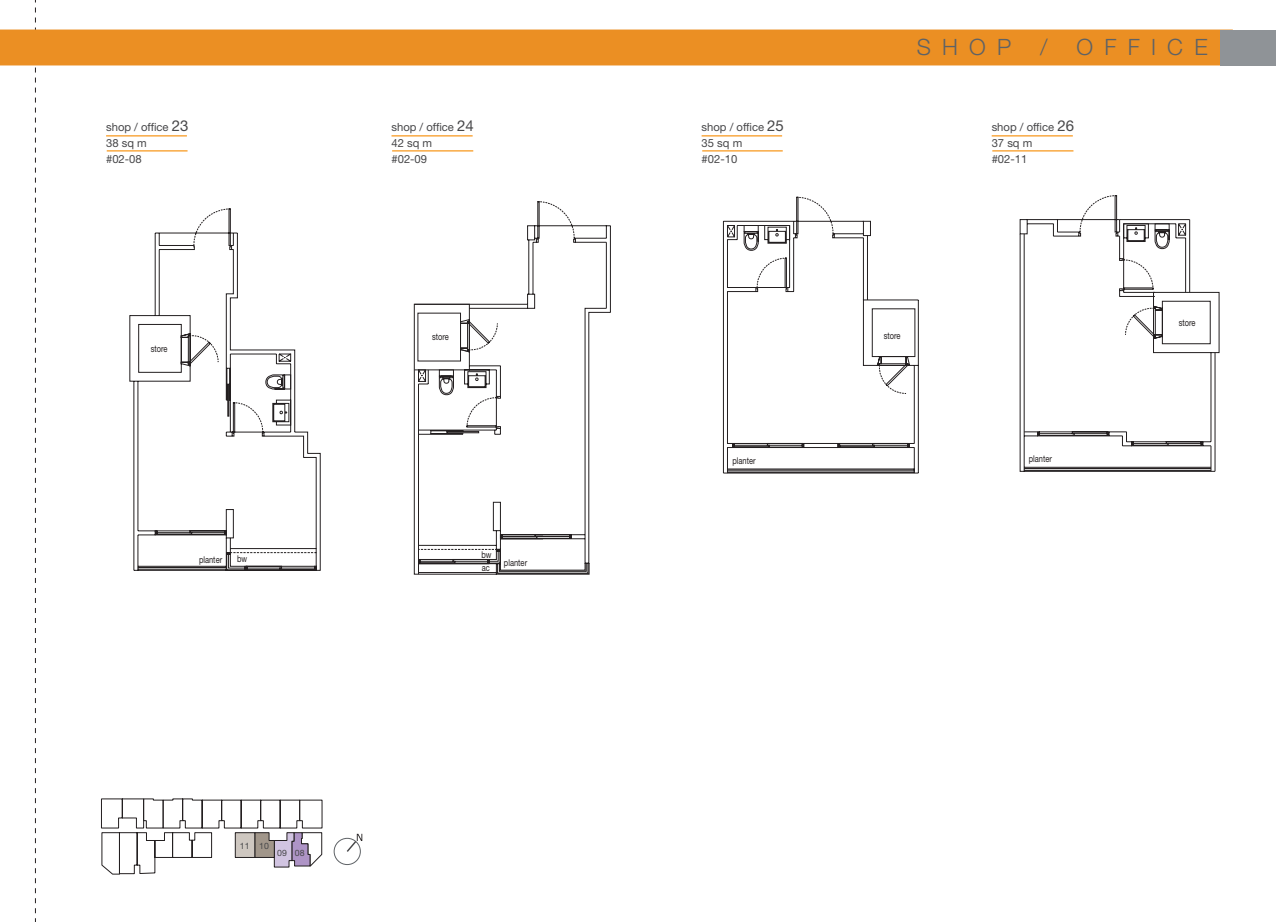
<style>
.page{position:relative;width:1276px;height:922px;background:#fff}
.page>*{position:absolute;margin:0;border:0;box-sizing:border-box;transform-origin:0 0}
.t1{font:300 22.5px "Helvetica Neue";letter-spacing:.5em;color:#5e6266}
.t2{font:11.25px/16.2px "Helvetica Neue";color:#474749}
.t3{font:9.38px "Helvetica Neue";color:#231f20;scale:.8 1}
.t4{font:8.75px "Helvetica Neue";color:#474749}
.s1{font-size:15px}
</style>
<div class="page">
<hr style="left:106px;top:135px;width:81px;height:1px;background:#f8981d">
<hr style="left:107px;top:150px;width:81px;height:1px;background:#f8981d">
<hr style="left:391px;top:135px;width:81px;height:1px;background:#f8981d">
<hr style="left:392px;top:150px;width:81px;height:1px;background:#f8981d">
<hr style="left:701px;top:135px;width:81px;height:1px;background:#f8981d">
<hr style="left:702px;top:150px;width:80px;height:1px;background:#f8981d">
<hr style="left:991px;top:135px;width:81px;height:1px;background:#f8981d">
<hr style="left:992px;top:150px;width:81px;height:1px;background:#f8981d">
<svg style="left:101px;top:798px;width:221px;height:76px"></svg>
<svg style="left:129px;top:208px;width:285px;height:366px"></svg>
<svg style="left:414px;top:201px;width:176px;height:373px"></svg>
<svg style="left:723px;top:197px;width:496px;height:276px"></svg>
<svg style="left:1019px;top:195px;width:196px;height:276px"></svg>
<svg style="left:265px;top:223px;width:904px;height:172px"></svg>
<svg style="left:35px;top:0;width:1px;height:921px"></svg>
<div style="left:0;top:30px;width:1232px;height:35px;background:#eb8f23"></div>
<div style="left:1220px;top:30px;width:56px;height:36px;background:#8f9397"></div>
<div style="left:334px;top:837px;width:27px;height:27px;border:1px solid #5e6266;border-radius:50%"></div>
<svg style="left:345px;top:833px;width:17px;height:20px"></svg>
<h1 class="t1" style="left:916px;top:34px;width:96px">SHOP</h1>
<h1 class="t1" style="left:1040px;top:34px;width:9px">/</h1>
<h1 class="t1" style="left:1076px;top:34px;width:133px">OFFICE</h1>
<p class="t2" style="left:106px;top:119px;width:84px">shop / office <span class="s1">23<br></span>38 sq m<br>#02-08</p>
<p class="t2" style="left:391px;top:119px;width:84px">shop / office <span class="s1">24<br></span>42 sq m<br>#02-09</p>
<p class="t2" style="left:701px;top:119px;width:84px">shop / office <span class="s1">25<br></span>35 sq m<br>#02-10</p>
<p class="t2" style="left:991px;top:119px;width:84px">shop / office <span class="s1">26<br></span>37 sq m<br>#02-11</p>
<p class="t3" style="left:151px;top:343px;width:23px">store</p>
<p class="t3" style="left:199px;top:553px;width:30px">planter</p>
<p class="t3" style="left:237px;top:553px;width:14px">bw</p>
<p class="t3" style="left:432px;top:331px;width:23px">store</p>
<p class="t3" style="left:481px;top:548px;width:14px">bw</p>
<p class="t3" style="left:482px;top:562px;width:12px">ac</p>
<p class="t3" style="left:504px;top:557px;width:30px">planter</p>
<p class="t3" style="left:732px;top:454px;width:30px">planter</p>
<p class="t3" style="left:883px;top:330px;width:23px">store</p>
<p class="t3" style="left:1028px;top:452px;width:30px">planter</p>
<p class="t3" style="left:1178px;top:317px;width:23px">store</p>
<p class="t4" style="left:240px;top:840px;width:31px">11 10</p>
<p class="t4" style="left:277px;top:847px;width:29px">09 08</p>
</div>
